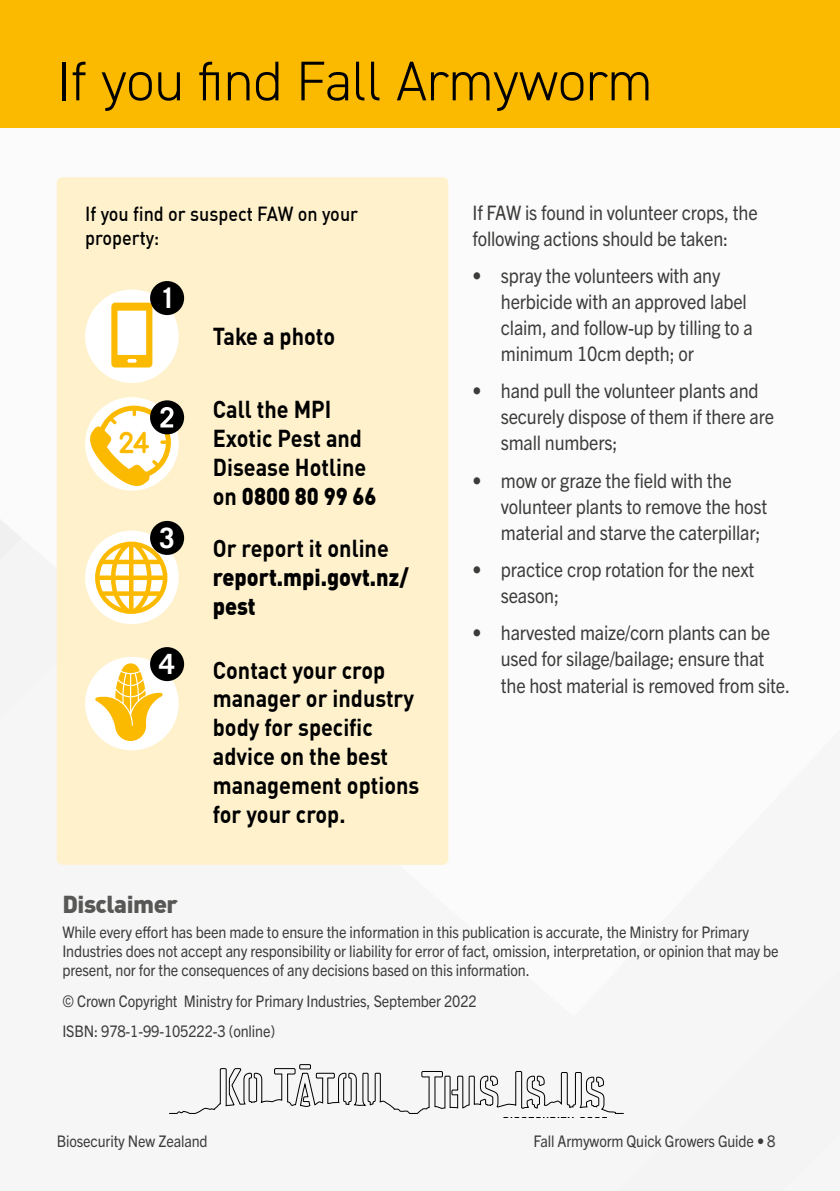
<style>
.page{position:relative;width:840px;height:1191px;background:#fff}
.page>*{position:absolute;margin:0;border:0;box-sizing:border-box;transform-origin:0 0}
._1_big_heading{font:300 56px "DIN2014";color:#000}
.body_text_list_white{font:700 28px "Trade Gothic LT Std";color:#fff}
.Body_text{font:700 24px/28.8px "DIN";color:#000;scale:.9 1}
.Body_text-2{font:900 24px/28.8px "DIN";color:#000;scale:.9 1}
._2_body_heading_2{font:900 24px "DIN";letter-spacing:-.02em;color:#575756}
._3_body_copy{font:20px/26px "Trade Gothic Next LT Pro";letter-spacing:-.01em;color:#3c3c3b;scale:.9 1}
.Body_text-3{font:500 20px/24px "DIN";color:#000;scale:.9 1}
._3_body_copy-2{font:16px/19.2px "Trade Gothic Next LT Pro";letter-spacing:-.01em;color:#3c3c3b;scale:.9 1}
.s1{font-weight:900}
.s2{font-weight:700}
</style>
<div class="page">
<div style="left:0;top:91px;width:839px;height:1100px;background:#f7f6f7"></div>
<div style="left:0;top:0;width:839px;height:128px;background:#fbba00"></div>
<div style="left:57px;top:177px;width:391px;height:688px;background:#fef1cc;border-radius:6px"></div>
<div style="left:85px;top:289px;width:93px;height:94px;background:#fff;border-radius:50%"></div>
<svg style="left:111px;top:303px;width:41px;height:64px"></svg>
<div style="left:85px;top:397px;width:93px;height:93px;background:#fff;border-radius:50%"></div>
<div style="left:85px;top:530px;width:93px;height:94px;background:#fff;border-radius:50%"></div>
<div style="left:150px;top:281px;width:34px;height:34px;background:#000;border-radius:50%"></div>
<div style="left:150px;top:521px;width:34px;height:34px;background:#000;border-radius:50%"></div>
<div style="left:150px;top:400px;width:34px;height:34px;background:#000;border-radius:50%"></div>
<svg style="left:90px;top:405px;width:83px;height:81px"></svg>
<svg style="left:95px;top:541px;width:72px;height:73px"></svg>
<div style="left:85px;top:657px;width:93px;height:93px;background:#fff;border-radius:50%"></div>
<div style="left:150px;top:647px;width:34px;height:34px;background:#000;border-radius:50%"></div>
<svg style="left:95px;top:663px;width:68px;height:78px"></svg>
<svg style="left:169px;top:1064px;width:455px;height:54px"></svg>
<p class="_1_big_heading" style="left:57px;top:47px;width:596px">If you find Fall Armyworm</p>
<p class="Body_text-3" style="left:85px;top:201px;width:305px">If you find or suspect FAW on your property:</p>
<p class="_3_body_copy" style="left:472px;top:198px;width:318px">If FAW is found in volunteer crops, the following actions should be taken:</p>
<p class="_3_body_copy" style="left:500px;top:261px;width:281px;text-indent:-28px">• spray the volunteers with any herbicide with an approved label claim, and follow-up by tilling to a minimum 10cm depth; or</p>
<p class="_3_body_copy" style="left:500px;top:377px;width:305px;text-indent:-28px">• hand pull the volunteer plants and securely dispose of them if there are small numbers;</p>
<p class="_3_body_copy" style="left:500px;top:466px;width:297px;text-indent:-28px">• mow or graze the field with the volunteer plants to remove the host material and starve the caterpillar;</p>
<p class="_3_body_copy" style="left:500px;top:555px;width:283px;text-indent:-28px">• practice crop rotation for the next season;</p>
<p class="_3_body_copy" style="left:500px;top:619px;width:323px;text-indent:-28px">• harvested maize/corn plants can be used for silage/bailage; ensure that the host material is removed from site.</p>
<p class="body_text_list_white" style="left:160px;top:281px;width:17px">1</p>
<p class="Body_text" style="left:213px;top:321px;width:137px">Take a photo</p>
<p class="Body_text" style="left:213px;top:394px;width:183px">Call the MPI<br>Exotic Pest and<br>Disease Hotline on <span class="s1">0800 80 99 66</span></p>
<p class="Body_text-2" style="left:213px;top:533px;width:219px"><span class="s2">Or report it online </span>report.mpi.govt.nz/ pest</p>
<p class="body_text_list_white" style="left:159px;top:521px;width:17px">3</p>
<p class="body_text_list_white" style="left:159px;top:647px;width:17px">4</p>
<p class="Body_text" style="left:213px;top:655px;width:231px">Contact your crop manager or industry body for specific advice on the best management options for your crop.</p>
<p class="_2_body_heading_2" style="left:62px;top:888px;width:117px">Disclaimer</p>
<p class="_3_body_copy-2" style="left:62px;top:921px;width:796px">While every effort has been made to ensure the information in this publication is accurate, the Ministry for Primary<br>Industries does not accept any responsibility or liability for error of fact, omission, interpretation, or opinion that may be present, nor for the consequences of any decisions based on this information.</p>
<p class="_3_body_copy-2" style="left:62px;top:990px;width:461px">© Crown Copyright Ministry for Primary Industries, September 2022</p>
<p class="_3_body_copy-2" style="left:62px;top:1021px;width:238px">ISBN: 978-1-99-105222-3 (online)</p>
<p class="_3_body_copy-2" style="left:57px;top:1130px;width:169px">Biosecurity New Zealand</p>
<p class="_3_body_copy-2" style="left:533px;top:1130px;width:270px">Fall Armyworm Quick Growers Guide • 8</p>
</div>
